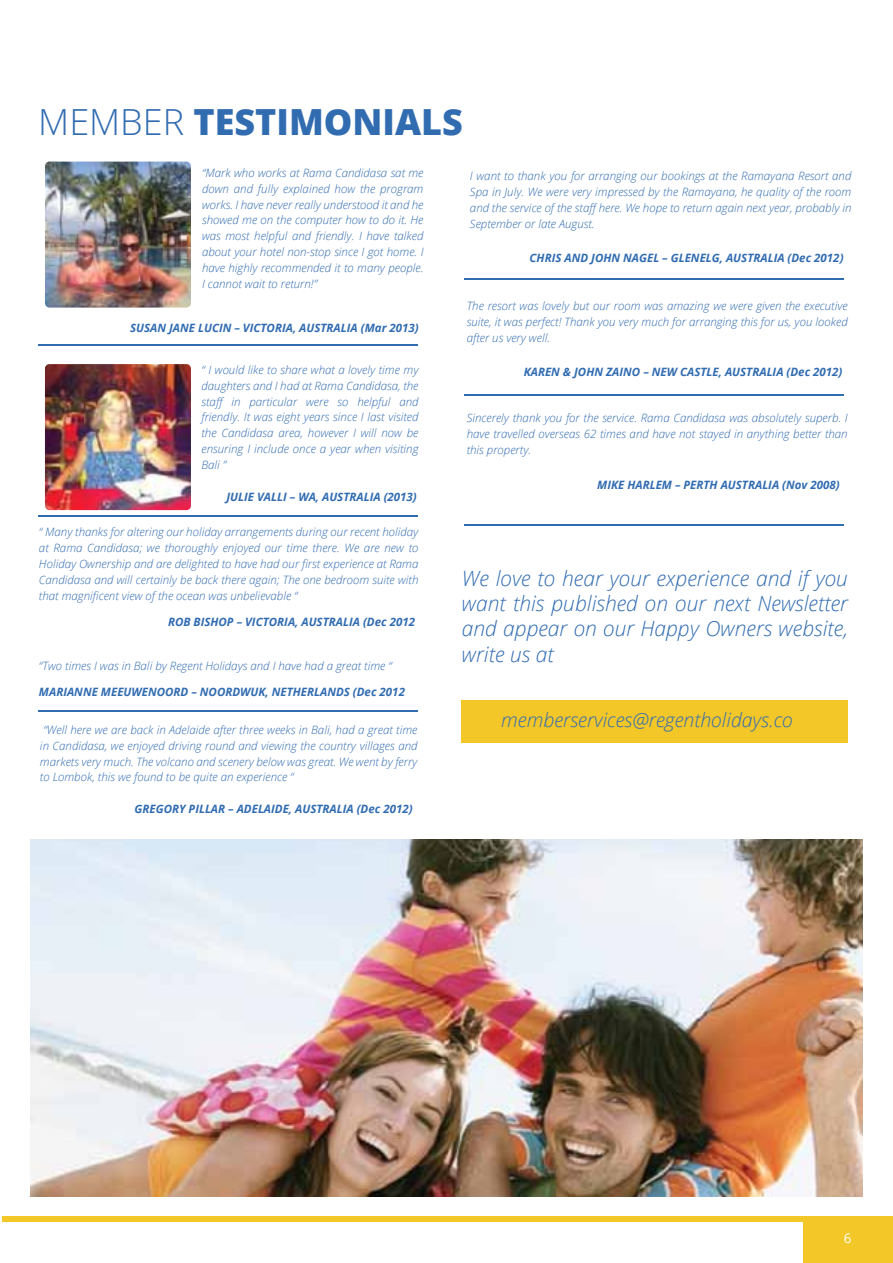
<style>
.page{position:relative;width:893px;height:1263px;background:#fff}
.page>*{position:absolute;margin:0;border:0;box-sizing:border-box;transform-origin:0 0}
.t1{font:800 36px "Open Sans";color:#316cb1}
.t2{font:italic 300 21px/25.2px "Open Sans";color:#316cb1;text-align:justify}
.t3{font:italic 300 19.5px "Open Sans";color:#316cb1}
.t4{font:13.5px "Open Sans";color:#fff}
.t5{font:italic 300 11.55px/15.9px "Open Sans";color:#316cb1;text-align:justify}
.t6{font:italic 700 11.55px "Open Sans";color:#316cb1}
.s1{font-weight:300}
</style>
<div class="page">
<div style="left:803px;top:1217px;width:90px;height:46px;background:#f4c728"></div>
<div style="left:461px;top:701px;width:386px;height:42px;background:#f4c728"></div>
<hr style="left:38px;top:344px;width:380px;height:2px;background:#316cb1">
<hr style="left:464px;top:279px;width:380px;height:1px;background:#316cb1">
<hr style="left:464px;top:394px;width:380px;height:1px;background:#316cb1">
<hr style="left:464px;top:525px;width:380px;height:1px;background:#316cb1">
<hr style="left:38px;top:515px;width:380px;height:1px;background:#316cb1">
<hr style="left:38px;top:710px;width:380px;height:1px;background:#316cb1">
<img style="left:31px;top:839px;width:831px;height:358px">
<img style="left:45px;top:162px;width:146px;height:146px">
<img style="left:45px;top:364px;width:146px;height:146px">
<div style="left:2px;top:1216px;width:891px;height:5px;background:#f4c728"></div>
<h1 class="t1" style="left:38px;top:95px;width:426px"><span class="s1">MEMBER</span> TESTIMONIALS</h1>
<p class="t5" style="left:202px;top:164px;width:223px">“Mark who works at Rama Candidasa sat me down and fully explained how the program works. I have never really understood it and he showed me on the computer how to do it. He was most helpful and friendly. I have talked about your hotel non-stop since I got home. I have highly recommended it to many people.<br>I cannot wait to return!”</p>
<p class="t6" style="left:130px;top:320px;width:290px">SUSAN JANE LUCIN – VICTORIA, AUSTRALIA (Mar 2013)</p>
<p class="t5" style="left:201px;top:361px;width:219px">“ I would like to share what a lovely time my daughters and I had at Rama Candidasa, the staff in particular were so helpful and friendly. It was eight years since I last visited the Candidasa area, however I will now be ensuring I include once a year when visiting Bali ”</p>
<p class="t6" style="left:226px;top:489px;width:192px">JULIE VALLI – WA, AUSTRALIA (2013)</p>
<p class="t5" style="left:39px;top:524px;width:381px">“ Many thanks for altering our holiday arrangements during our recent holiday at Rama Candidasa; we thoroughly enjoyed our time there. We are new to Holiday Ownership and are delighted to have had our first experience at Rama Candidasa and will certainly be back there again; The one bedroom suite with that magnificent view of the ocean was unbelievable “</p>
<p class="t6" style="left:168px;top:613px;width:249px">ROB BISHOP – VICTORIA, AUSTRALIA (Dec 2012</p>
<p class="t5" style="left:39px;top:657px;width:354px">“Two times I was in Bali by Regent Holidays and I have had a great time “</p>
<p class="t6" style="left:39px;top:683px;width:367px">MARIANNE MEEUWENOORD – NOORDWUK, NETHERLANDS (Dec 2012</p>
<p class="t5" style="left:40px;top:721px;width:379px">“Well here we are back in Adelaide after three weeks in Bali, had a great time in Candidasa, we enjoyed driving round and viewing the country villages and markets very much. The volcano and scenery below was great. We went by ferry to Lombok, this we found to be quite an experience “</p>
<p class="t6" style="left:135px;top:800px;width:280px">GREGORY PILLAR – ADELAIDE, AUSTRALIA (Dec 2012)</p>
<p class="t5" style="left:470px;top:168px;width:383px">I want to thank you for arranging our bookings at the Ramayana Resort and Spa in July. We were very impressed by the Ramayana, he quality of the room and the service of the staff here. We hope to return again next year, probably in September or late August.</p>
<p class="t6" style="left:530px;top:249px;width:315px">CHRIS AND JOHN NAGEL – GLENELG, AUSTRALIA (Dec 2012)</p>
<p class="t5" style="left:467px;top:297px;width:382px">The resort was lovely but our room was amazing we were given the executive suite, it was perfect! Thank you very much for arranging this for us, you looked after us very well.</p>
<p class="t6" style="left:524px;top:364px;width:320px">KAREN &amp; JOHN ZAINO – NEW CASTLE, AUSTRALIA (Dec 2012)</p>
<p class="t5" style="left:467px;top:410px;width:382px">Sincerely thank you for the service. Rama Candidasa was absolutely superb. I have travelled overseas 62 times and have not stayed in anything better than this property.</p>
<p class="t6" style="left:597px;top:476px;width:244px">MIKE HARLEM – PERTH AUSTRALIA (Nov 2008)</p>
<h2 class="t2" style="left:462px;top:565px;width:388px">We love to hear your experience and if you want this published on our next Newsletter and appear on our Happy Owners website, write us at</h2>
<h3 class="t3" style="left:501px;top:707px;width:293px">memberservices@regentholidays.co</h3>
<p class="t4" style="left:844px;top:1229px;width:9px">6</p>
</div>
